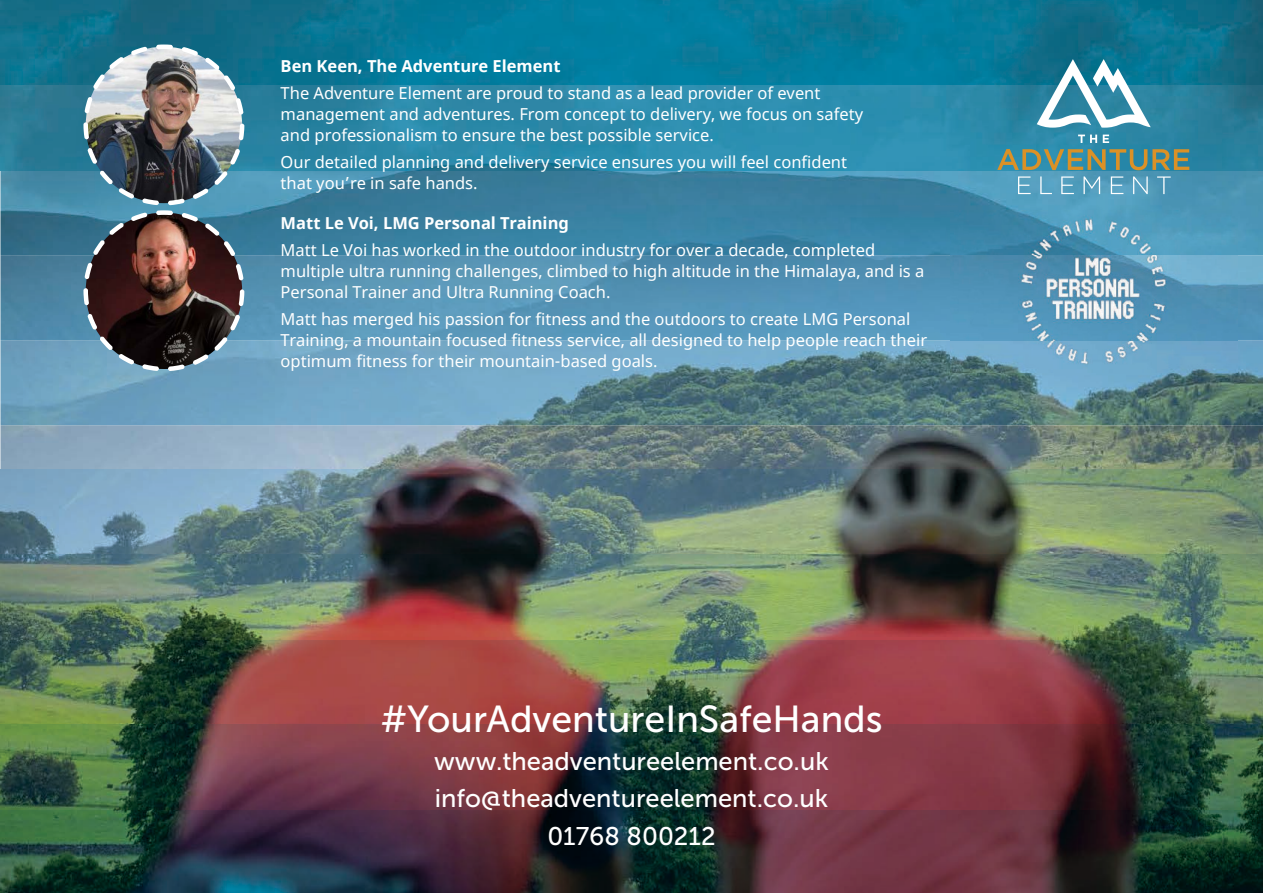
<style>
.page{position:relative;width:1263px;height:893px;background:#fff}
.page>*{position:absolute;margin:0;border:0;box-sizing:border-box;transform-origin:0 0}
.t1{font:37.5px "Museo Sans 500";color:#fff}
.t2{font:25.5px/37.5px "Museo Sans 500";color:#fff;text-align:center}
.t3{font:16.5px/21px "Noto Sans";color:#fff}
.t4{font:700 16.5px "Noto Sans";color:#fff}
</style>
<div class="page">
<img style="left:0;top:425px;width:1263px;height:44px">
<img style="left:0;top:0;width:1263px;height:425px">
<img style="left:0;top:469px;width:1263px;height:424px">
<img style="left:83px;top:45px;width:161px;height:326px">
<svg style="left:1078px;top:135px;width:19px;height:8px"></svg>
<svg style="left:1103px;top:135px;width:6px;height:8px"></svg>
<svg style="left:997px;top:149px;width:192px;height:21px;background:#6f8c76"></svg>
<svg style="left:1018px;top:176px;width:13px;height:18px"></svg>
<svg style="left:1040px;top:176px;width:12px;height:18px"></svg>
<svg style="left:1061px;top:176px;width:13px;height:18px"></svg>
<svg style="left:1083px;top:176px;width:17px;height:18px"></svg>
<svg style="left:1111px;top:176px;width:12px;height:18px"></svg>
<svg style="left:1133px;top:176px;width:15px;height:18px"></svg>
<svg style="left:1157px;top:176px;width:14px;height:18px"></svg>
<svg style="left:1037px;top:59px;width:114px;height:69px"></svg>
<img style="left:950px;top:211px;width:287px;height:161px">
<p class="t4" style="left:281px;top:54px;width:281px">Ben Keen, The Adventure Element</p>
<p class="t3" style="left:281px;top:83px;width:584px">The Adventure Element are proud to stand as a lead provider of event management and adventures. From concept to delivery, we focus on safety and professionalism to ensure the best possible service.</p>
<p class="t3" style="left:281px;top:152px;width:568px">Our detailed planning and delivery service ensures you will feel confident that you’re in safe hands.</p>
<p class="t4" style="left:281px;top:211px;width:290px">Matt Le Voi, LMG Personal Training</p>
<p class="t3" style="left:281px;top:240px;width:645px">Matt Le Voi has worked in the outdoor industry for over a decade, completed multiple ultra running challenges, climbed to high altitude in the Himalaya, and is a<br>Personal Trainer and Ultra Running Coach.</p>
<p class="t3" style="left:281px;top:309px;width:648px">Matt has merged his passion for fitness and the outdoors to create LMG Personal<br>Training, a mountain focused fitness service, all designed to help people reach their optimum fitness for their mountain-based goals.</p>
<h1 class="t1" style="left:380px;top:699px;width:504px">#YourAdventureInSafeHands</h1>
<h2 class="t2" style="left:434px;top:742px;width:396px">www.theadventureelement.co.uk info@theadventureelement.co.uk<br>01768 800212</h2>
</div>
